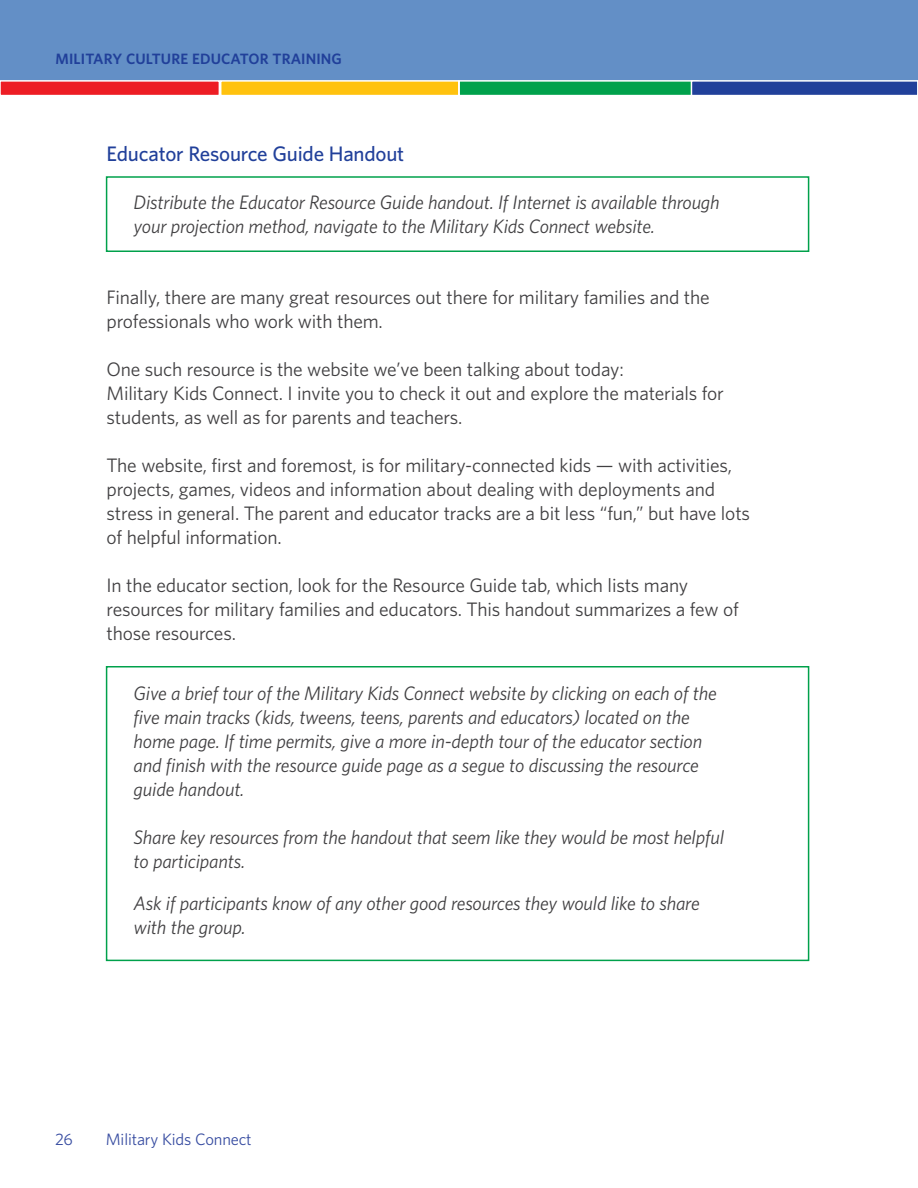
<style>
.page{position:relative;width:918px;height:1188px;background:#fff}
.page>*{position:absolute;margin:0;border:0;box-sizing:border-box;transform-origin:0 0}
.t1{font:500 21px "Whitney";letter-spacing:-.01em;color:#21409a}
.t2{font:19.5px/24px "Whitney";letter-spacing:-.01em;color:#414042}
.t3{font:italic 19.5px/24px "Whitney";letter-spacing:-.01em;color:#414042}
.t4{font:16.5px "Whitney";letter-spacing:-.01em;color:#384da1}
.t5{font:600 15px "Whitney";letter-spacing:.01em;color:#21409a}
</style>
<div class="page">
<div style="left:0;top:0;width:918px;height:81px;background:#638fc6"></div>
<div style="left:0;top:80px;width:220px;height:16px;background:#ed1d24;border:2px solid #fff"></div>
<div style="left:220px;top:80px;width:240px;height:16px;background:#ffc20e;border:2px solid #fff"></div>
<div style="left:458px;top:80px;width:241px;height:16px;background:#00a14b;border:2px solid #fff"></div>
<div style="left:691px;top:80px;width:227px;height:16px;background:#21409a;border:2px solid #fff"></div>
<svg style="left:917px;top:80px;width:1px;height:16px"></svg>
<div style="left:106px;top:176px;width:703px;height:76px;border:2px solid #00a14b"></div>
<div style="left:106px;top:666px;width:703px;height:295px;border:2px solid #00a14b"></div>
<p class="t5" style="left:56px;top:49px;width:288px">MILITARY CULTURE EDUCATOR TRAINING</p>
<p class="t1" style="left:107px;top:140px;width:299px">Educator Resource Guide Handout</p>
<p class="t3" style="left:134px;top:190px;width:588px">Distribute the Educator Resource Guide handout. If Internet is available through your projection method, navigate to the Military Kids Connect website.</p>
<p class="t2" style="left:107px;top:285px;width:605px">Finally, there are many great resources out there for military families and the professionals who work with them.</p>
<p class="t2" style="left:107px;top:357px;width:619px">One such resource is the website we’ve been talking about today:<br>Military Kids Connect. I invite you to check it out and explore the materials for students, as well as for parents and teachers.</p>
<p class="t2" style="left:107px;top:453px;width:645px">The website, first and foremost, is for military-connected kids — with activities, projects, games, videos and information about dealing with deployments and stress in general. The parent and educator tracks are a bit less “fun,” but have lots of helpful information.</p>
<p class="t2" style="left:107px;top:573px;width:634px">In the educator section, look for the Resource Guide tab, which lists many resources for military families and educators. This handout summarizes a few of those resources.</p>
<p class="t3" style="left:134px;top:681px;width:585px">Give a brief tour of the Military Kids Connect website by clicking on each of the five main tracks (kids, tweens, teens, parents and educators) located on the home page. If time permits, give a more in-depth tour of the educator section and finish with the resource guide page as a segue to discussing the resource guide handout.</p>
<p class="t3" style="left:134px;top:825px;width:592px">Share key resources from the handout that seem like they would be most helpful to participants.</p>
<p class="t3" style="left:134px;top:891px;width:568px">Ask if participants know of any other good resources they would like to share with the group.</p>
<p class="t4" style="left:55px;top:1128px;width:19px">26</p>
<p class="t4" style="left:106px;top:1128px;width:147px">Military Kids Connect</p>
</div>
